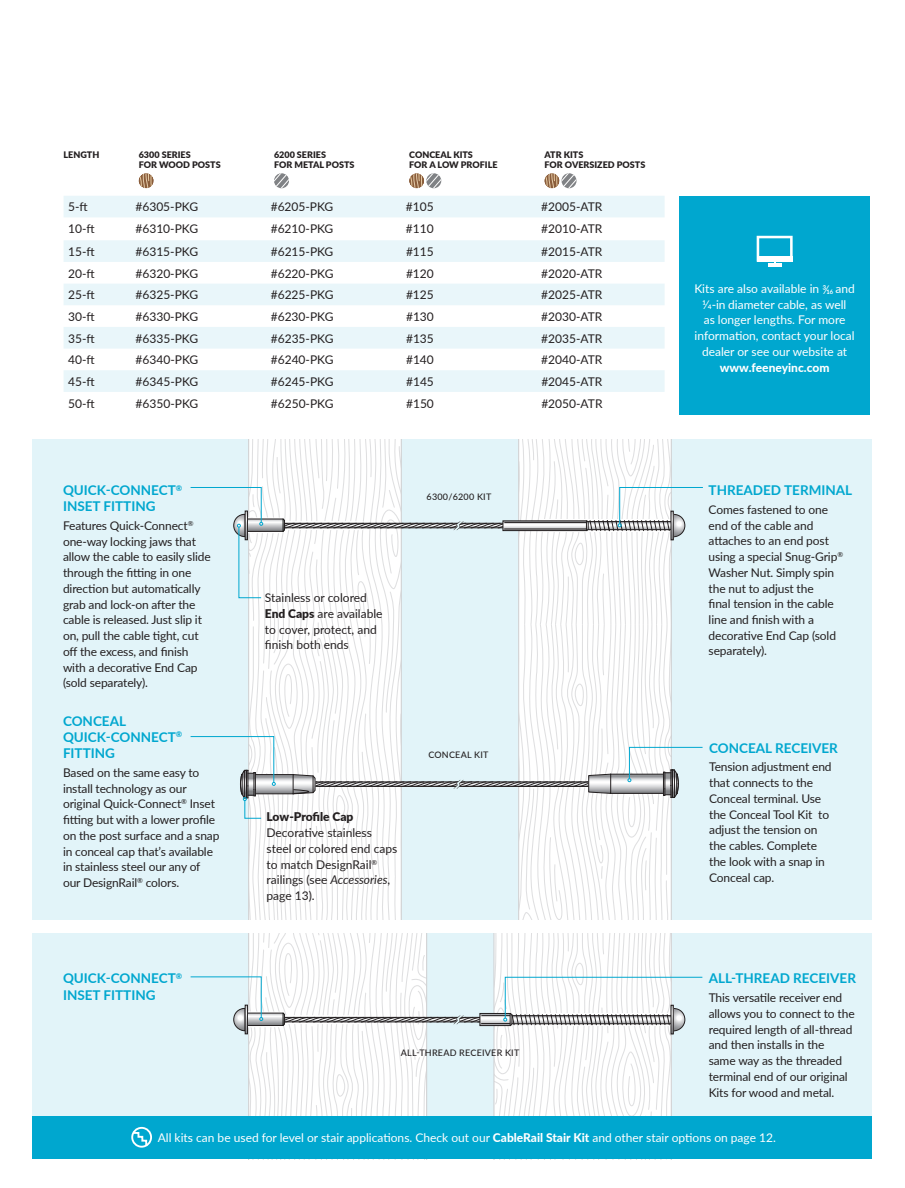
<style>
.page{position:relative;width:905px;height:1188px;background:#fff}
.page>*{position:absolute;margin:0;border:0;box-sizing:border-box;transform-origin:0 0}
.Fitting_title{font:700 13.5px/16.2px "Lato";color:#00a7cf}
.body_2{font:12px/15.8px "Lato";letter-spacing:-.01em;color:#231f20}
.accent_text{font:12px/15.8px "Lato";color:#fff;text-align:center}
.body_2-2{font:12px "Lato";color:#fff}
.t1{font:900 9px/10.8px "Lato";color:#231f20}
.Fitting_label{font:500 9px "Lato";letter-spacing:.025em;color:#231f20}
.s1{font-weight:900}
.s2{font-style:italic}
.s3{font-weight:800}
</style>
<div class="page">
<div style="left:32px;top:439px;width:839px;height:481px;background:#e2f4f9"></div>
<div style="left:32px;top:933px;width:839px;height:226px;background:#e2f4f9"></div>
<div style="left:32px;top:1116px;width:839px;height:43px;background:#00a7cf"></div>
<div style="left:131px;top:1127px;width:21px;height:21px;border:2px solid #fff;border-radius:50%"></div>
<svg style="left:131px;top:1131px;width:17px;height:16px"></svg>
<div style="left:679px;top:196px;width:190px;height:219px;background:#00a7cf"></div>
<hr style="left:767px;top:264px;width:14px;height:3px;background:#fff">
<svg style="left:756px;top:236px;width:36px;height:30px"></svg>
<svg style="left:64px;top:196px;width:600px;height:196px;fill:#e9f6fa"></svg>
<svg style="left:139px;top:173px;width:15px;height:15px"></svg>
<svg style="left:274px;top:173px;width:15px;height:15px"></svg>
<svg style="left:409px;top:173px;width:32px;height:15px"></svg>
<svg style="left:544px;top:173px;width:32px;height:15px"></svg>
<svg style="left:190px;top:933px;width:513px;height:183px"></svg>
<svg style="left:190px;top:439px;width:513px;height:481px"></svg>
<p class="t1" style="left:64px;top:149px;width:37px">LENGTH</p>
<p class="t1" style="left:139px;top:149px;width:83px">6300 SERIES<br>FOR WOOD POSTS</p>
<p class="t1" style="left:274px;top:149px;width:53px">6200 SERIES</p>
<p class="t1" style="left:274px;top:159px;width:82px">FOR METAL POSTS</p>
<p class="t1" style="left:409px;top:149px;width:65px">CONCEAL KITS</p>
<p class="t1" style="left:409px;top:159px;width:90px">FOR A LOW PROFILE</p>
<p class="t1" style="left:544px;top:149px;width:40px">ATR KITS</p>
<p class="t1" style="left:544px;top:159px;width:102px">FOR OVERSIZED POSTS</p>
<p class="body_2" style="left:68px;top:199px;width:21px">5-ft</p>
<p class="body_2" style="left:135px;top:199px;width:64px">#6305-PKG</p>
<p class="body_2" style="left:271px;top:199px;width:64px">#6205-PKG</p>
<p class="body_2" style="left:406px;top:199px;width:29px">#105</p>
<p class="body_2" style="left:541px;top:199px;width:63px">#2005-ATR</p>
<p class="body_2" style="left:68px;top:220px;width:28px">10-ft</p>
<p class="body_2" style="left:135px;top:220px;width:64px">#6310-PKG</p>
<p class="body_2" style="left:271px;top:220px;width:64px">#6210-PKG</p>
<p class="body_2" style="left:406px;top:220px;width:29px">#110</p>
<p class="body_2" style="left:541px;top:220px;width:63px">#2010-ATR</p>
<p class="body_2" style="left:68px;top:243px;width:28px">15-ft</p>
<p class="body_2" style="left:135px;top:243px;width:64px">#6315-PKG</p>
<p class="body_2" style="left:271px;top:243px;width:64px">#6215-PKG</p>
<p class="body_2" style="left:406px;top:243px;width:29px">#115</p>
<p class="body_2" style="left:541px;top:243px;width:63px">#2015-ATR</p>
<p class="body_2" style="left:68px;top:265px;width:28px">20-ft</p>
<p class="body_2" style="left:135px;top:265px;width:64px">#6320-PKG</p>
<p class="body_2" style="left:271px;top:265px;width:64px">#6220-PKG</p>
<p class="body_2" style="left:406px;top:265px;width:29px">#120</p>
<p class="body_2" style="left:541px;top:265px;width:63px">#2020-ATR</p>
<p class="body_2" style="left:68px;top:287px;width:28px">25-ft</p>
<p class="body_2" style="left:135px;top:287px;width:64px">#6325-PKG</p>
<p class="body_2" style="left:271px;top:287px;width:64px">#6225-PKG</p>
<p class="body_2" style="left:406px;top:287px;width:29px">#125</p>
<p class="body_2" style="left:541px;top:287px;width:63px">#2025-ATR</p>
<p class="body_2" style="left:68px;top:308px;width:28px">30-ft</p>
<p class="body_2" style="left:135px;top:308px;width:64px">#6330-PKG</p>
<p class="body_2" style="left:271px;top:308px;width:64px">#6230-PKG</p>
<p class="body_2" style="left:406px;top:308px;width:29px">#130</p>
<p class="body_2" style="left:541px;top:308px;width:63px">#2030-ATR</p>
<p class="body_2" style="left:68px;top:330px;width:28px">35-ft</p>
<p class="body_2" style="left:135px;top:330px;width:64px">#6335-PKG</p>
<p class="body_2" style="left:271px;top:330px;width:64px">#6235-PKG</p>
<p class="body_2" style="left:406px;top:330px;width:29px">#135</p>
<p class="body_2" style="left:541px;top:330px;width:63px">#2035-ATR</p>
<p class="body_2" style="left:68px;top:352px;width:28px">40-ft</p>
<p class="body_2" style="left:135px;top:352px;width:64px">#6340-PKG</p>
<p class="body_2" style="left:271px;top:352px;width:64px">#6240-PKG</p>
<p class="body_2" style="left:406px;top:352px;width:29px">#140</p>
<p class="body_2" style="left:541px;top:352px;width:63px">#2040-ATR</p>
<p class="body_2" style="left:68px;top:373px;width:28px">45-ft</p>
<p class="body_2" style="left:135px;top:373px;width:64px">#6345-PKG</p>
<p class="body_2" style="left:271px;top:373px;width:64px">#6245-PKG</p>
<p class="body_2" style="left:406px;top:373px;width:29px">#145</p>
<p class="body_2" style="left:541px;top:373px;width:63px">#2045-ATR</p>
<p class="body_2" style="left:68px;top:395px;width:28px">50-ft</p>
<p class="body_2" style="left:135px;top:395px;width:64px">#6350-PKG</p>
<p class="body_2" style="left:271px;top:395px;width:64px">#6250-PKG</p>
<p class="body_2" style="left:406px;top:395px;width:29px">#150</p>
<p class="body_2" style="left:541px;top:395px;width:63px">#2050-ATR</p>
<p class="Fitting_title" style="left:63px;top:481px;width:121px">QUICK-CONNECT<sup>®<br></sup>INSET FITTING</p>
<p class="body_2" style="left:63px;top:517px;width:149px">Features Quick-Connect<sup>® </sup>one-way locking jaws that allow the cable to easily slide through the fitting in one direction but automatically grab and lock-on after the cable is released. Just slip it on, pull the cable tight, cut off the excess, and finish with a decorative End Cap (sold separately).</p>
<p class="Fitting_title" style="left:63px;top:712px;width:121px">CONCEAL<br>QUICK-CONNECT<sup>®<br></sup>FITTING</p>
<p class="body_2" style="left:63px;top:764px;width:158px">Based on the same easy to install technology as our original Quick-Connect<sup>®</sup> Inset fitting but with a lower profile on the post surface and a snap in conceal cap that’s available in stainless steel our any of our DesignRail<sup>®</sup> colors.</p>
<p class="body_2" style="left:265px;top:590px;width:119px">Stainless or colored<br><span class="s1">End Caps</span> are available to cover, protect, and finish both ends</p>
<p class="Fitting_label" style="left:426px;top:491px;width:66px">6300/6200 KIT</p>
<p class="body_2" style="left:266px;top:809px;width:132px"><span class="s1">Low-Profile Cap<br></span>Decorative stainless steel or colored end caps to match DesignRail<sup>® </sup>railings (see <span class="s2">Accessories</span>, page 13).</p>
<p class="Fitting_label" style="left:428px;top:748px;width:62px">CONCEAL KIT</p>
<p class="accent_text" style="left:694px;top:280px;width:162px">Kits are also available in 3⁄16 and ⅟4-in diameter cable, as well<br>as longer lengths. For more information, contact your local dealer or see our website at <span class="s3">www.feeneyinc.com</span></p>
<p class="Fitting_title" style="left:708px;top:481px;width:145px">THREADED TERMINAL</p>
<p class="body_2" style="left:708px;top:501px;width:136px">Comes fastened to one end of the cable and attaches to an end post using a special Snug-Grip<sup>®<br></sup>Washer Nut. Simply spin the nut to adjust the<br>final tension in the cable line and finish with a decorative End Cap (sold separately).</p>
<p class="Fitting_title" style="left:709px;top:739px;width:130px">CONCEAL RECEIVER</p>
<p class="body_2" style="left:709px;top:759px;width:124px">Tension adjustment end that connects to the<br>Conceal terminal. Use the Conceal Tool Kit to adjust the tension on the cables. Complete the look with a snap in<br>Conceal cap.</p>
<p class="Fitting_title" style="left:63px;top:970px;width:121px">QUICK-CONNECT<sup>®<br></sup>INSET FITTING</p>
<p class="Fitting_title" style="left:708px;top:970px;width:149px">ALL-THREAD RECEIVER</p>
<p class="body_2" style="left:708px;top:989px;width:147px">This versatile receiver end allows you to connect to the required length of all-thread and then installs in the<br>same way as the threaded terminal end of our original<br>Kits for wood and metal.</p>
<p class="Fitting_label" style="left:401px;top:1047px;width:120px">ALL-THREAD RECEIVER KIT</p>
<p class="body_2-2" style="left:158px;top:1129px;width:619px">All kits can be used for level or stair applications. Check out our <span class="s3">CableRail Stair Kit</span> and other stair options on page 12.</p>
</div>
